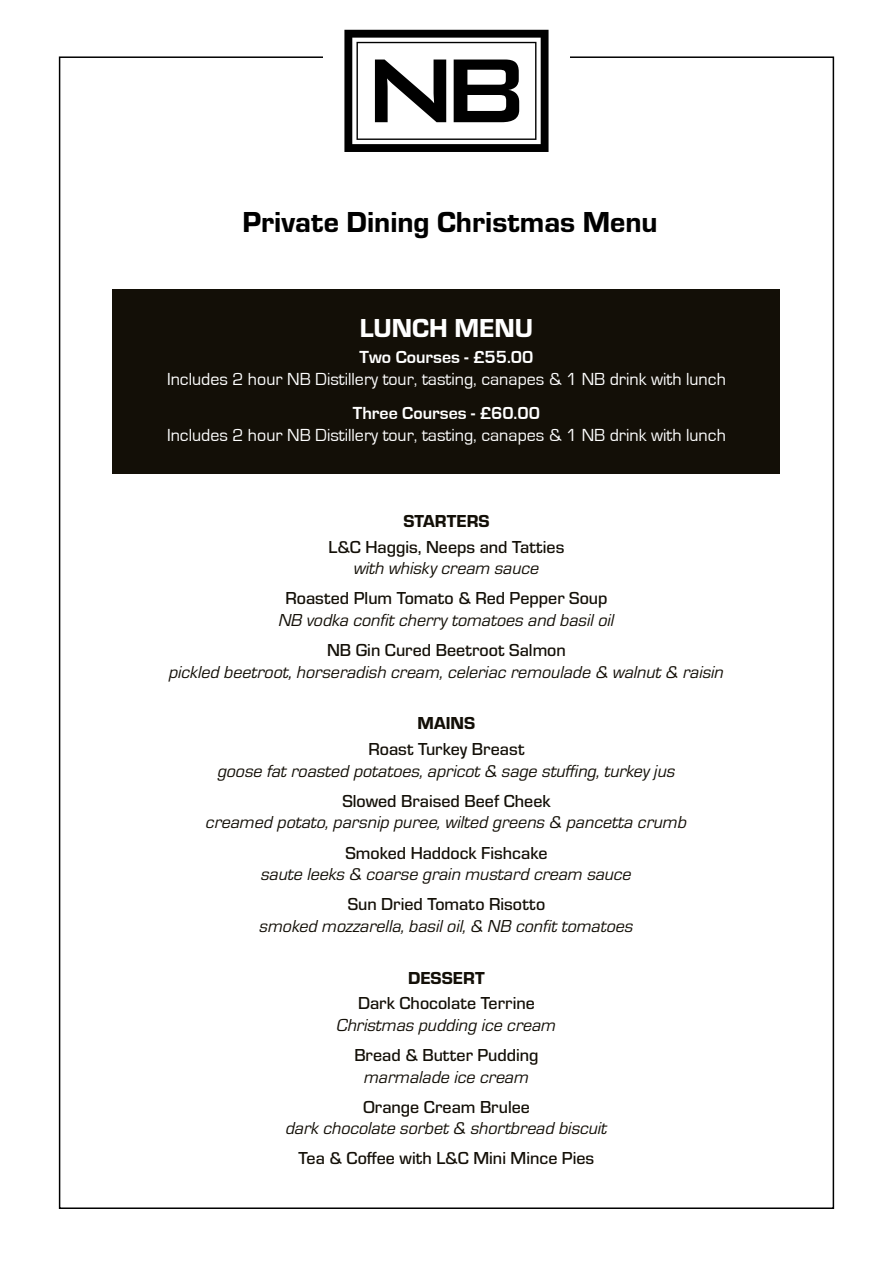
<style>
.page{position:relative;width:893px;height:1263px;background:#fff}
.page>*{position:absolute;margin:0;border:0;box-sizing:border-box;transform-origin:0 0}
.t1{font:30px "Eurostile Hea";color:#000}
.t2{font:27px "Eurostile Hea";color:#fff}
.t3{font:italic 18px "Eurostile";color:#130f07}
.t4{font:500 18px "Eurostile";color:#130f07}
.t5{font:18px "Eurostile";color:#fff}
.t6{font:700 18px "Eurostile";color:#fff}
.t7{font:18px "Eurostile Hea";color:#130f07}
</style>
<div class="page">
<svg style="left:344px;top:30px;width:205px;height:122px"></svg>
<div style="left:113px;top:290px;width:667px;height:184px;background:#130f07"></div>
<h1 class="t1" style="left:242px;top:201px;width:417px">Private Dining Christmas Menu</h1>
<h2 class="t2" style="left:360px;top:309px;width:175px">LUNCH MENU</h2>
<p class="t6" style="left:360px;top:347px;width:175px">Two Courses - £55.00</p>
<p class="t5" style="left:167px;top:369px;width:560px">Includes 2 hour NB Distillery tour, tasting, canapes &amp; 1 NB drink with lunch</p>
<p class="t6" style="left:353px;top:403px;width:189px">Three Courses - £60.00</p>
<p class="t5" style="left:167px;top:425px;width:560px">Includes 2 hour NB Distillery tour, tasting, canapes &amp; 1 NB drink with lunch</p>
<p class="t7" style="left:403px;top:508px;width:88px">STARTERS</p>
<p class="t4" style="left:328px;top:534px;width:237px">L&amp;C Haggis, Neeps and Tatties</p>
<p class="t3" style="left:354px;top:556px;width:187px">with whisky cream sauce</p>
<p class="t4" style="left:285px;top:586px;width:324px">Roasted Plum Tomato &amp; Red Pepper Soup</p>
<p class="t3" style="left:279px;top:608px;width:337px">NB vodka confit cherry tomatoes and basil oil</p>
<p class="t4" style="left:327px;top:638px;width:240px">NB Gin Cured Beetroot Salmon</p>
<p class="t3" style="left:169px;top:660px;width:556px">pickled beetroot, horseradish cream, celeriac remoulade &amp; walnut &amp; raisin</p>
<p class="t7" style="left:418px;top:711px;width:59px">MAINS</p>
<p class="t4" style="left:368px;top:737px;width:157px">Roast Turkey Breast</p>
<p class="t3" style="left:218px;top:759px;width:459px">goose fat roasted potatoes, apricot &amp; sage stuffing, turkey jus</p>
<p class="t4" style="left:342px;top:789px;width:210px">Slowed Braised Beef Cheek</p>
<p class="t3" style="left:206px;top:810px;width:483px">creamed potato, parsnip puree, wilted greens &amp; pancetta crumb</p>
<p class="t4" style="left:345px;top:840px;width:204px">Smoked Haddock Fishcake</p>
<p class="t3" style="left:261px;top:862px;width:372px">saute leeks &amp; coarse grain mustard cream sauce</p>
<p class="t4" style="left:348px;top:892px;width:199px">Sun Dried Tomato Risotto</p>
<p class="t3" style="left:260px;top:914px;width:375px">smoked mozzarella, basil oil, &amp; NB confit tomatoes</p>
<p class="t7" style="left:408px;top:965px;width:78px">DESSERT</p>
<p class="t4" style="left:358px;top:991px;width:178px">Dark Chocolate Terrine</p>
<p class="t3" style="left:337px;top:1013px;width:221px">Christmas pudding ice cream</p>
<p class="t4" style="left:354px;top:1043px;width:186px">Bread &amp; Butter Pudding</p>
<p class="t3" style="left:364px;top:1065px;width:166px">marmalade ice cream</p>
<p class="t4" style="left:363px;top:1095px;width:168px">Orange Cream Brulee</p>
<p class="t3" style="left:286px;top:1116px;width:323px">dark chocolate sorbet &amp; shortbread biscuit</p>
<p class="t4" style="left:299px;top:1146px;width:297px">Tea &amp; Coffee with L&amp;C Mini Mince Pies</p>
</div>
